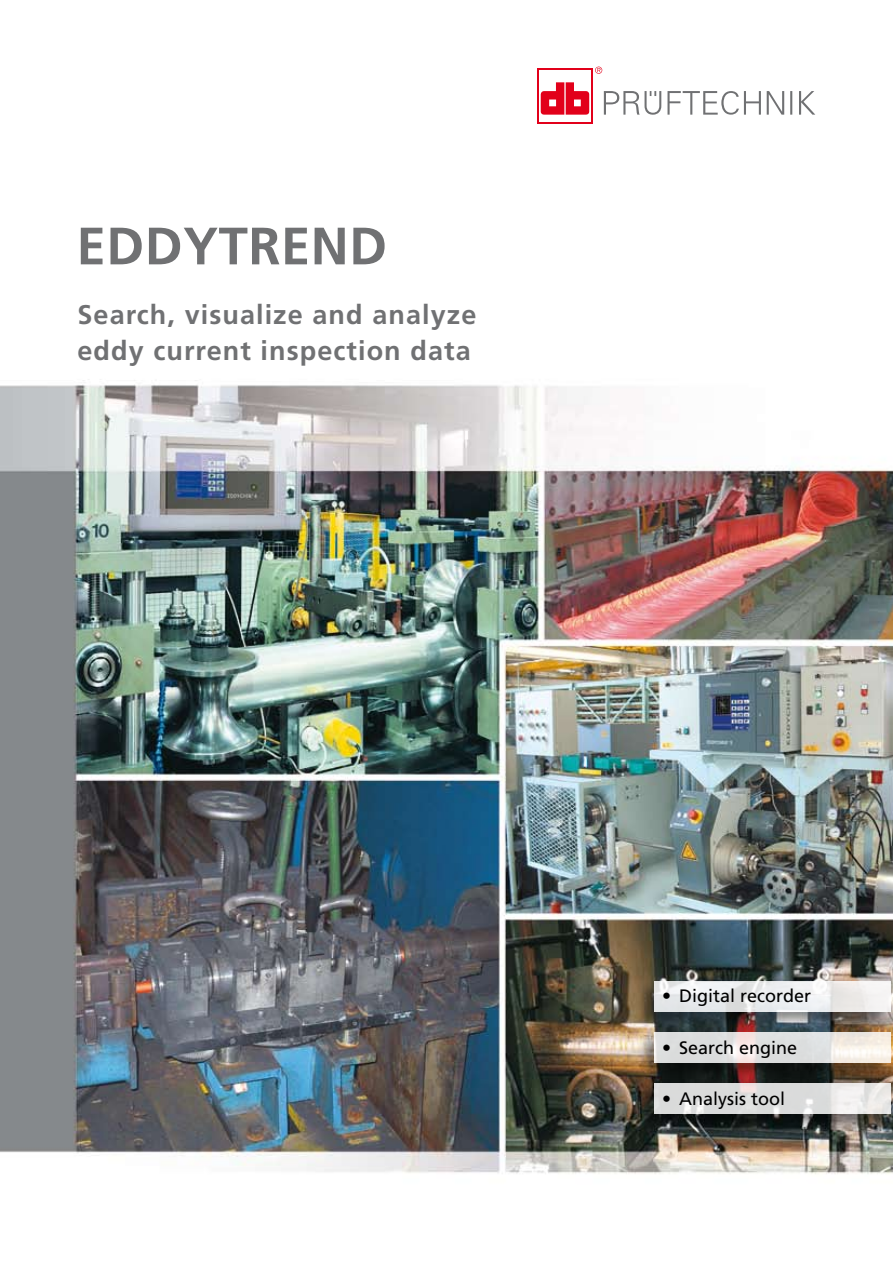
<style>
.page{position:relative;width:893px;height:1263px;background:#fff}
.page>*{position:absolute;margin:0;border:0;box-sizing:border-box;transform-origin:0 0}
.t1{font:700 52.5px "Frutiger";letter-spacing:.01em;color:#707173}
.t2{font:700 27px/36px "Frutiger";letter-spacing:.04em;color:#707173}
.t3{font:18px "Frutiger";color:#000}
</style>
<div class="page">
<img style="left:0;top:66px;width:893px;height:1108px">
<div style="left:637px;top:981px;width:254px;height:47px;background:#000;opacity:.5"></div>
<svg style="left:654px;top:981px;width:237px;height:30px;fill:#ecedee"></svg>
<div style="left:637px;top:1032px;width:254px;height:47px;background:#000;opacity:.5"></div>
<svg style="left:654px;top:1032px;width:237px;height:30px;background:#e5e3e1"></svg>
<div style="left:637px;top:1083px;width:254px;height:47px;background:#000;opacity:.5"></div>
<svg style="left:654px;top:1083px;width:237px;height:30px;background:#e0e0e0"></svg>
<svg style="left:595px;top:67px;width:7px;height:7px"></svg>
<svg style="left:604px;top:91px;width:211px;height:24px"></svg>
<svg style="left:541px;top:82px;width:48px;height:33px"></svg>
<hr style="left:537px;top:68px;width:56px;height:2px;background:#e2001a">
<hr style="left:537px;top:68px;width:2px;height:56px;background:#e2001a">
<hr style="left:591px;top:68px;width:2px;height:56px;background:#e2001a">
<hr style="left:537px;top:122px;width:56px;height:2px;background:#e2001a">
<h1 class="t1" style="left:77px;top:215px;width:312px">EDDYTREND</h1>
<p class="t2" style="left:77px;top:297px;width:400px">Search, visualize and analyze eddy current inspection data</p>
<p class="t3" style="left:662px;top:985px;width:151px">• Digital recorder</p>
<p class="t3" style="left:662px;top:1037px;width:137px">• Search engine</p>
<p class="t3" style="left:662px;top:1088px;width:125px">• Analysis tool</p>
</div>
